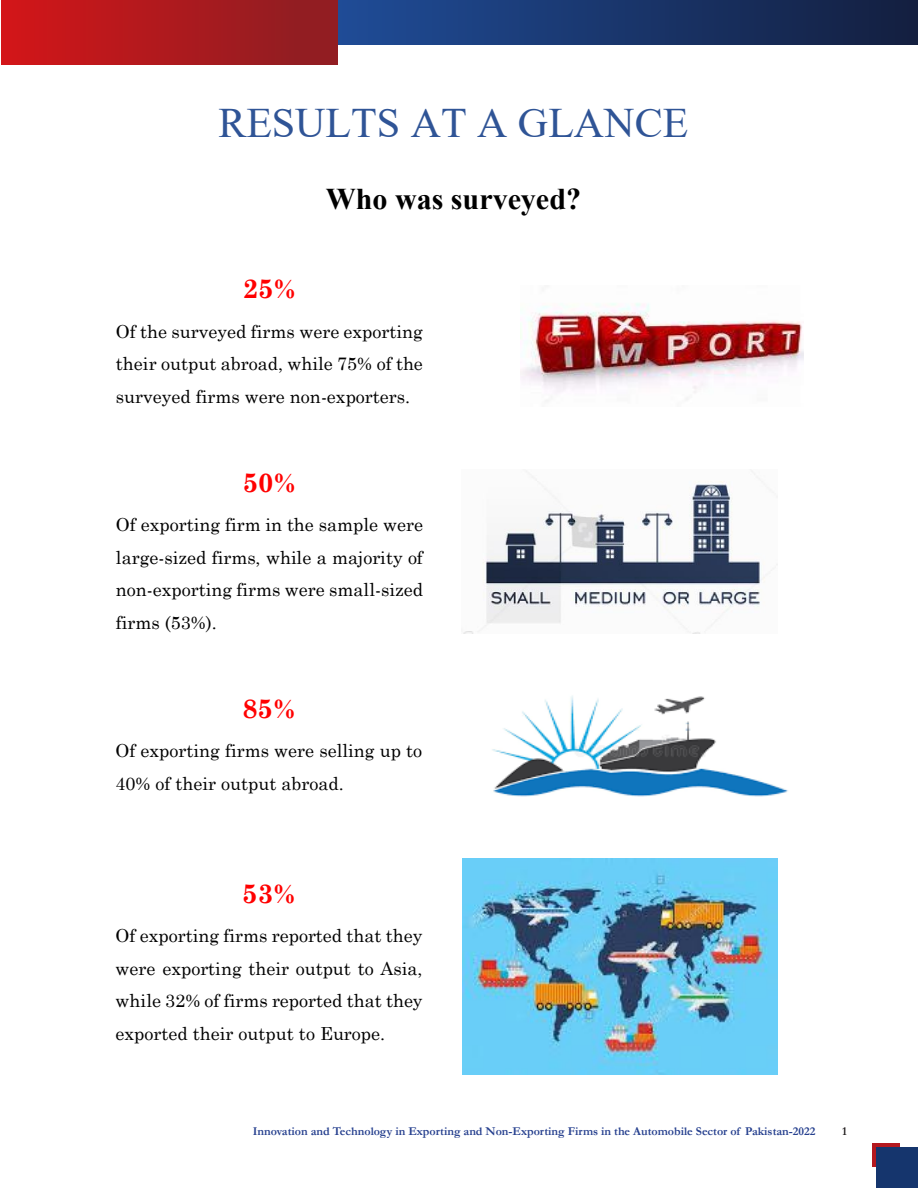
<style>
.page{position:relative;width:918px;height:1188px;background:#fff}
.page>*{position:absolute;margin:0;border:0;box-sizing:border-box;transform-origin:0 0}
.t1{font:42px "Times New Roman";color:#2f5496}
.t2{font:700 30px "Times New Roman";color:#000}
.t3{font:700 27px "Century Schoolbook";color:#f00}
.t4{font:18px/32.4px "Century Schoolbook";color:#000;text-align:justify}
.t5{font:700 12px "Garamond";color:#253f8e}
.t6{font:700 12px "Garamond";color:#231f20}
</style>
<div class="page">
<div style="left:338px;top:0;width:580px;height:44px;background:linear-gradient(to right,#1f4c97,#141f3f)"></div>
<div style="left:2px;top:0;width:336px;height:65px;background:linear-gradient(to right,#d31519,#8b1e23)"></div>
<div style="left:872px;top:1143px;width:27px;height:23px;background:#b4181f"></div>
<div style="left:876px;top:1147px;width:42px;height:41px;background:#15356d"></div>
<img style="left:463px;top:470px;width:315px;height:163px">
<img style="left:492px;top:695px;width:296px;height:102px">
<img style="left:462px;top:858px;width:315px;height:217px">
<img style="left:521px;top:303px;width:282px;height:98px">
<p class="t1" style="left:218px;top:94px;width:471px">RESULTS AT A GLANCE</p>
<p class="t2" style="left:326px;top:178px;width:257px">Who was surveyed?</p>
<p class="t3" style="left:243px;top:268px;width:55px">25%</p>
<p class="t4" style="left:116px;top:314px;width:308px">Of the surveyed firms were exporting their output abroad, while 75% of the surveyed firms were non-exporters.</p>
<p class="t3" style="left:243px;top:461px;width:55px">50%</p>
<p class="t4" style="left:116px;top:507px;width:309px">Of exporting firm in the sample were large-sized firms, while a majority of non-exporting firms were small-sized firms (53%).</p>
<p class="t3" style="left:242px;top:687px;width:55px">85%</p>
<p class="t4" style="left:115px;top:733px;width:308px">Of exporting firms were selling up to<br>40% of their output abroad.</p>
<p class="t3" style="left:242px;top:872px;width:55px">53%</p>
<p class="t4" style="left:116px;top:918px;width:309px">Of exporting firms reported that they were exporting their output to Asia, while 32% of firms reported that they exported their output to Europe.</p>
<p class="t5" style="left:253px;top:1123px;width:564px">Innovation and Technology in Exporting and Non-Exporting Firms in the Automobile Sector of Pakistan-2022</p>
<p class="t6" style="left:842px;top:1123px;width:6px">1</p>
</div>
